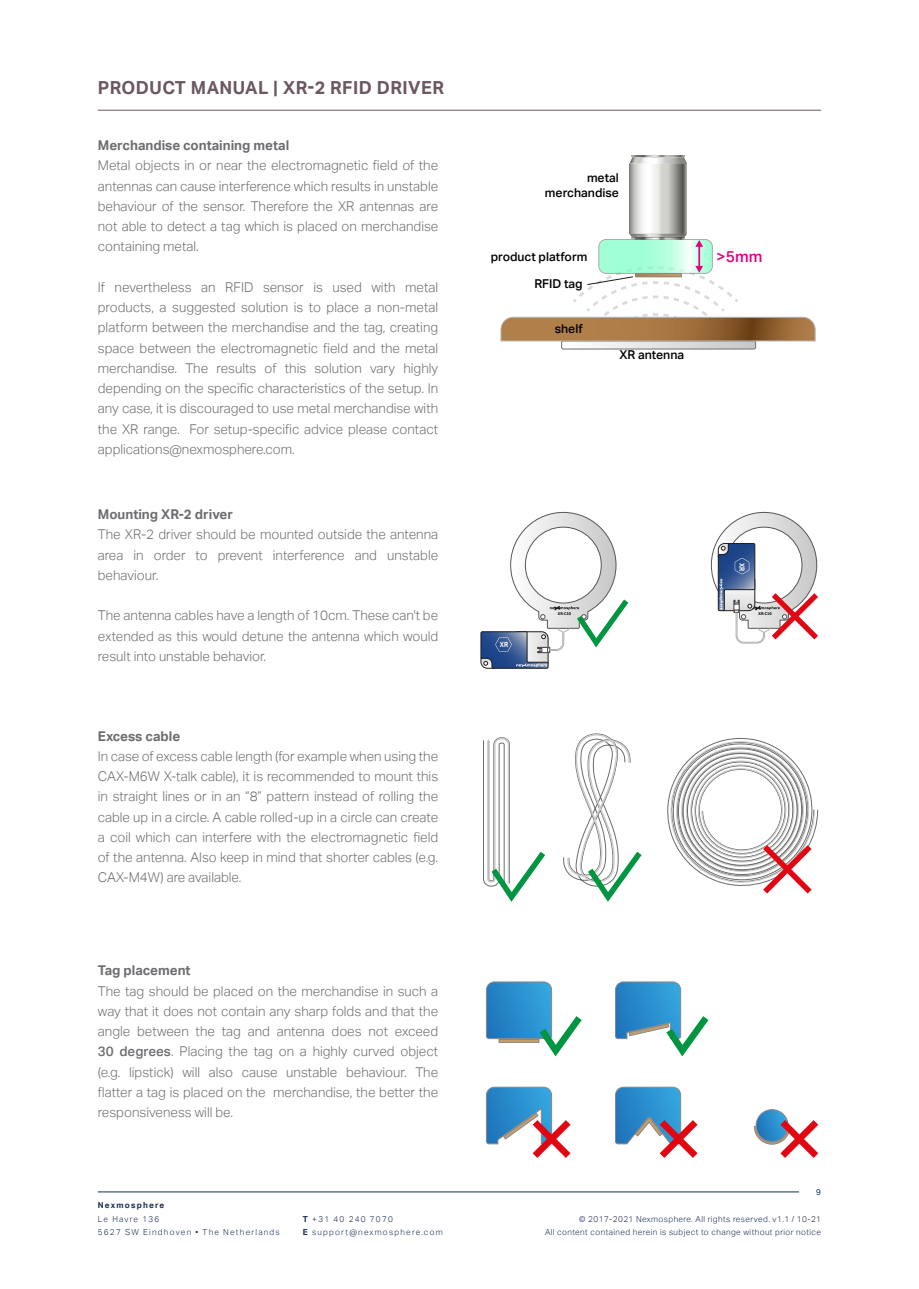
<style>
.page{position:relative;width:919px;height:1289px;background:#fff}
.page>*{position:absolute;margin:0;border:0;box-sizing:border-box;transform-origin:0 0}
.t1{font:700 18px "Aktiv Grotesk";letter-spacing:.025em;color:#6c5762}
.t2{font:500 15.75px "Aktiv Grotesk";color:#e6007e}
.t3{font:300 13.5px/20.2px "Aktiv Grotesk";color:#6c6d70;text-align:justify}
.t4{font:700 13.5px "Aktiv Grotesk";color:#6c6d70}
.t5{font:500 12.15px/14.7px "Aktiv Grotesk";color:#000;text-align:right}
.t6{font:300 8.25px "Aktiv Grotesk";letter-spacing:.05em;color:#172b52}
.t7{font:300 8.25px "Aktiv Grotesk";letter-spacing:.15em;color:#172b52}
.t8{font:700 8.25px "Aktiv Grotesk";letter-spacing:.15em;color:#172b52}
.t9{font:8.25px "Aktiv Grotesk";color:#172b52}
.t10{font:700 7.05px "Aktiv Grotesk";color:#fff;scale:.88 1}
.t11{font:700 4.5px "Calibri";color:#010000}
.s1{font-weight:500}
.s2{font-weight:700}
</style>
<div class="page">
<hr style="left:98px;top:1191px;width:701px;height:1px;background:#172b52">
<hr style="left:98px;top:110px;width:723px;height:1px;background:#6c5762">
<svg style="left:629px;top:164px;width:57px;height:70px"></svg>
<svg style="left:629px;top:155px;width:57px;height:9px"></svg>
<svg style="left:629px;top:163px;width:53px;height:1px"></svg>
<svg style="left:500px;top:234px;width:315px;height:115px"></svg>
<svg style="left:483px;top:737px;width:62px;height:165px"></svg>
<svg style="left:563px;top:733px;width:79px;height:169px"></svg>
<svg style="left:667px;top:738px;width:150px;height:156px"></svg>
<svg style="left:480px;top:512px;width:149px;height:156px"></svg>
<svg style="left:710px;top:512px;width:108px;height:132px"></svg>
<svg style="left:756px;top:1109px;width:32px;height:32px"></svg>
<div style="left:755px;top:1109px;width:33px;height:32px;border:1px solid #878787;border-radius:50%"></div>
<svg style="left:485px;top:981px;width:97px;height:76px"></svg>
<svg style="left:615px;top:981px;width:94px;height:76px"></svg>
<svg style="left:485px;top:1086px;width:86px;height:72px"></svg>
<svg style="left:615px;top:1086px;width:83px;height:72px"></svg>
<svg style="left:753px;top:1113px;width:66px;height:45px"></svg>
<p class="t1" style="left:98px;top:78px;width:348px">PRODUCT MANUAL | XR-2 RFID DRIVER</p>
<p class="t4" style="left:98px;top:137px;width:193px">Merchandise containing metal</p>
<p class="t3" style="left:98px;top:155px;width:342px">Metal objects in or near the electromagnetic field of the antennas can cause interference which results in unstable behaviour of the sensor. Therefore the XR antennas are not able to detect a tag which is placed on merchandise containing metal.</p>
<p class="t3" style="left:98px;top:277px;width:342px">If nevertheless an RFID sensor is used with metal products, a suggested solution is to place a non-metal platform between the merchandise and the tag, creating space between the electromagnetic field and the metal merchandise. The results of this solution vary highly depending on the specific characteristics of the setup. In any case, it is discouraged to use metal merchandise with the XR range. For setup-specific advice please contact applications@nexmosphere.com.</p>
<p class="t4" style="left:98px;top:506px;width:137px">Mounting XR-2 driver</p>
<p class="t3" style="left:98px;top:524px;width:342px">The XR-2 driver should be mounted outside the antenna area in order to prevent interference and unstable behaviour.</p>
<p class="t3" style="left:98px;top:605px;width:342px">The antenna cables have a length of 10cm. These can't be extended as this would detune the antenna which would result into unstable behavior.</p>
<p class="t4" style="left:98px;top:728px;width:84px">Excess cable</p>
<p class="t3" style="left:98px;top:746px;width:342px">In case of excess cable length (for example when using the CAX-M6W X-talk cable), it is recommended to mount this in straight lines or in an “8” pattern instead of rolling the cable up in a circle. A cable rolled-up in a circle can create a coil which can interfere with the electromagnetic field of the antenna. Also keep in mind that shorter cables (e.g.<br>CAX-M4W) are available.</p>
<p class="t4" style="left:98px;top:962px;width:94px">Tag placement</p>
<p class="t3" style="left:98px;top:980px;width:342px">The tag should be placed on the merchandise in such a way that it does not contain any sharp folds and that the angle between the tag and antenna does not exceed <span class="s1">30 degrees</span>. Placing the tag on a highly curved object (e.g. lipstick) will also cause unstable behaviour. The flatter a tag is placed on the merchandise, the better the responsiveness will be.</p>
<p class="t8" style="left:98px;top:1200px;width:68px">Nexmosphere</p>
<p class="t7" style="left:98px;top:1214px;width:63px">Le Havre 136</p>
<p class="t7" style="left:98px;top:1227px;width:183px">5627 SW Eindhoven • The Netherlands</p>
<p class="t7" style="left:303px;top:1214px;width:91px"><span class="s2">T</span> +31 40 240 7070</p>
<p class="t7" style="left:303px;top:1227px;width:141px"><span class="s2">E</span> support@nexmosphere.com</p>
<p class="t5" style="left:545px;top:171px;width:75px">metal merchandise</p>
<p class="t5" style="left:490px;top:249px;width:98px">product platform</p>
<p class="t5" style="left:534px;top:276px;width:50px">RFID tag</p>
<p class="t5" style="left:554px;top:322px;width:30px">shelf</p>
<p class="t5" style="left:619px;top:347px;width:66px">XR antenna</p>
<p class="t2" style="left:716px;top:247px;width:47px">&gt;5mm</p>
<p class="t10" style="left:746px;top:562px;width:11px;rotate:90deg">XR</p>
<p class="t10" style="left:500px;top:640px;width:11px">XR</p>
<p class="t11" style="left:558px;top:610px;width:15px">XR-C10</p>
<p class="t11" style="left:758px;top:610px;width:15px">XR-C10</p>
<p class="t9" style="left:816px;top:1187px;width:6px">9</p>
<p class="t6" style="left:579px;top:1214px;width:243px">© 2017-2021 Nexmosphere. All rights reserved. v1.1 / 10-21</p>
<p class="t6" style="left:545px;top:1227px;width:277px">All content contained herein is subject to change without prior notice</p>
</div>
